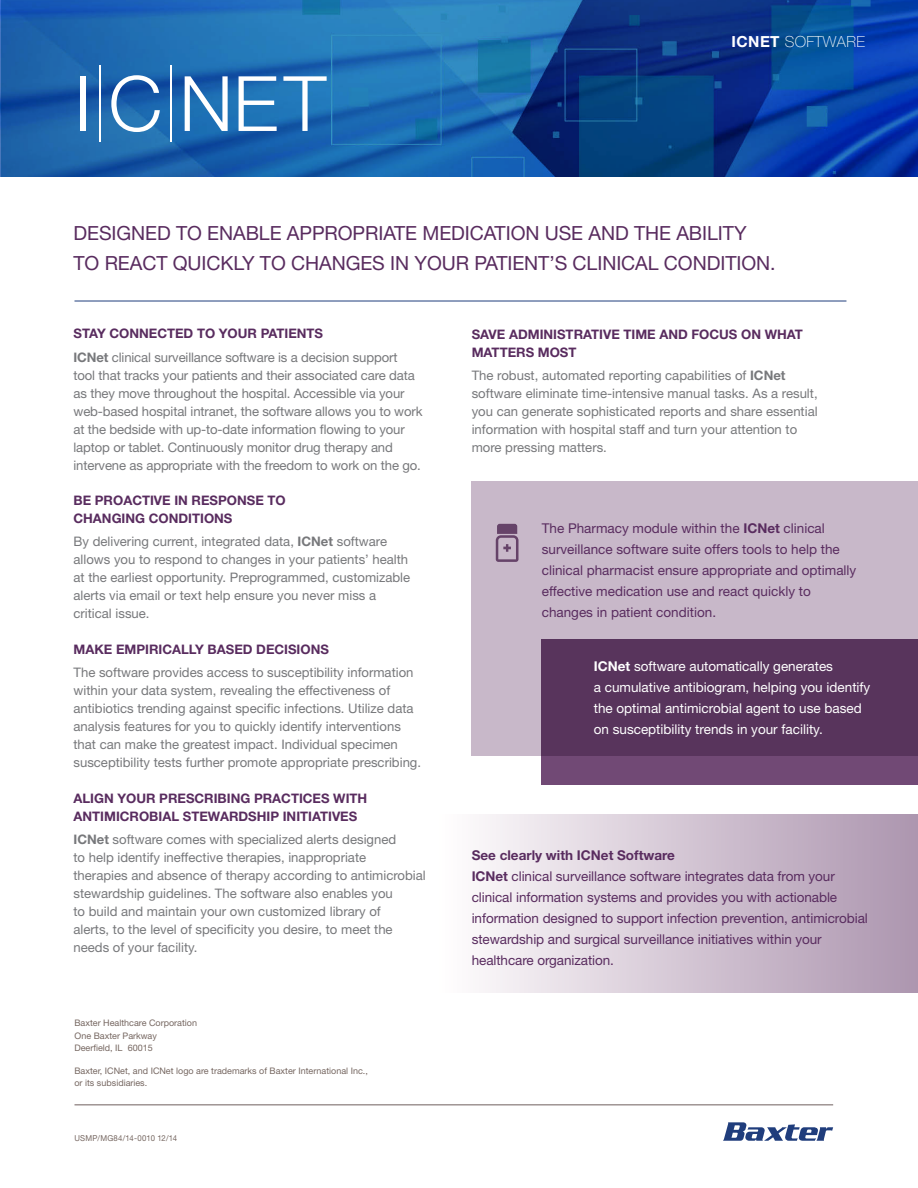
<style>
.page{position:relative;width:918px;height:1188px;background:#fff}
.page>*{position:absolute;margin:0;border:0;box-sizing:border-box;transform-origin:0 0}
.t1{font:300 76.5px "Helvetica Neue";color:#fff}
.t2{font:19.5px/30px "Helvetica Neue LT Std";letter-spacing:-.005em;color:#592c5f}
.t3{font:100 15.3px "Helvetica Neue LT Std";letter-spacing:.025em;color:#fff}
.t4{font:13.5px/21px "Helvetica Neue LT Std";letter-spacing:-.005em;color:#592c5f}
.t5{font:13.5px/21px "Helvetica Neue LT Std";color:#fff}
.t6{font:13.2px/18px "Helvetica Neue LT Std";color:#77787b}
.t7{font:700 13.2px/18px "Helvetica Neue LT Std";color:#592c5f}
.t8{font:9px/12.3px "Helvetica Neue LT Std";color:#766761}
.t9{font:8.1px "Helvetica Neue LT Std";letter-spacing:.03em;color:#766761;scale:.95 1}
.s1{font-weight:200}
.s2{font-weight:700}
</style>
<div class="page">
<img style="left:1px;top:0;width:917px;height:177px">
<svg style="left:723px;top:1122px;width:110px;height:19px"></svg>
<hr style="left:74px;top:1105px;width:759px;height:1px;background:#6f5f5e">
<div style="left:439px;top:815px;width:479px;height:177px;background:linear-gradient(to right,#fffdfe,#ac94ae)"></div>
<hr style="left:74px;top:301px;width:772px;height:1px;background:#203d7c">
<div style="left:472px;top:482px;width:446px;height:274px;background:#c8b8c9"></div>
<div style="left:541px;top:639px;width:377px;height:145px;background:linear-gradient(to bottom,#512e55,#68416c)"></div>
<svg style="left:496px;top:524px;width:23px;height:38px"></svg>
<p class="t1" style="left:74px;top:42px;width:253px">I<span class="s1">|</span>C<span class="s1">|</span>NET</p>
<p class="t3" style="left:732px;top:32px;width:135px"><span class="s2">ICNET</span> SOFTWARE</p>
<p class="t2" style="left:74px;top:218px;width:704px">DESIGNED TO ENABLE APPROPRIATE MEDICATION USE AND THE ABILITY<br>TO REACT QUICKLY TO CHANGES IN YOUR PATIENT’S CLINICAL CONDITION.</p>
<p class="t7" style="left:74px;top:324px;width:251px">STAY CONNECTED TO YOUR PATIENTS</p>
<p class="t6" style="left:74px;top:348px;width:351px"><span class="s2">ICNet</span> clinical surveillance software is a decision support tool that tracks your patients and their associated care data as they move throughout the hospital. Accessible via your web-based hospital intranet, the software allows you to work at the bedside with up-to-date information flowing to your laptop or tablet. Continuously monitor drug therapy and intervene as appropriate with the freedom to work on the go.</p>
<p class="t7" style="left:74px;top:491px;width:214px">BE PROACTIVE IN RESPONSE TO<br>CHANGING CONDITIONS</p>
<p class="t6" style="left:74px;top:533px;width:338px">By delivering current, integrated data, <span class="s2">ICNet</span> software allows you to respond to changes in your patients’ health at the earliest opportunity. Preprogrammed, customizable alerts via email or text help ensure you never miss a critical issue.</p>
<p class="t7" style="left:74px;top:640px;width:257px">MAKE EMPIRICALLY BASED DECISIONS</p>
<p class="t6" style="left:74px;top:663px;width:349px">The software provides access to susceptibility information within your data system, revealing the effectiveness of antibiotics trending against specific infections. Utilize data analysis features for you to quickly identify interventions that can make the greatest impact. Individual specimen susceptibility tests further promote appropriate prescribing.</p>
<p class="t7" style="left:74px;top:789px;width:295px">ALIGN YOUR PRESCRIBING PRACTICES WITH<br>ANTIMICROBIAL STEWARDSHIP INITIATIVES</p>
<p class="t6" style="left:74px;top:830px;width:354px"><span class="s2">ICNet</span> software comes with specialized alerts designed<br>to help identify ineffective therapies, inappropriate<br>therapies and absence of therapy according to antimicrobial stewardship guidelines. The software also enables you<br>to build and maintain your own customized library of<br>alerts, to the level of specificity you desire, to meet the needs of your facility.</p>
<p class="t8" style="left:74px;top:1017px;width:124px">Baxter Healthcare Corporation</p>
<p class="t8" style="left:74px;top:1029px;width:84px">One Baxter Parkway</p>
<p class="t8" style="left:74px;top:1041px;width:80px">Deerfield, IL 60015</p>
<p class="t8" style="left:74px;top:1065px;width:295px">Baxter, ICNet, and ICNet logo are trademarks of Baxter International Inc., or its subsidiaries.</p>
<p class="t9" style="left:74px;top:1133px;width:110px">USMP/MG84/14-0010 12/14</p>
<p class="t7" style="left:472px;top:325px;width:333px">SAVE ADMINISTRATIVE TIME AND FOCUS ON WHAT<br>MATTERS MOST</p>
<p class="t6" style="left:472px;top:366px;width:347px">The robust, automated reporting capabilities of <span class="s2">ICNet </span>software eliminate time-intensive manual tasks. As a result, you can generate sophisticated reports and share essential information with hospital staff and turn your attention to more pressing matters.</p>
<p class="t4" style="left:542px;top:518px;width:316px">The Pharmacy module within the <span class="s2">ICNet</span> clinical surveillance software suite offers tools to help the clinical pharmacist ensure appropriate and optimally effective medication use and react quickly to changes in patient condition.</p>
<p class="t5" style="left:594px;top:656px;width:278px"><span class="s2">ICNet</span> software automatically generates<br>a cumulative antibiogram, helping you identify the optimal antimicrobial agent to use based on susceptibility trends in your facility.</p>
<p class="t4" style="left:472px;top:845px;width:398px"><span class="s2">See clearly with ICNet Software<br>ICNet</span> clinical surveillance software integrates data from your clinical information systems and provides you with actionable information designed to support infection prevention, antimicrobial stewardship and surgical surveillance initiatives within your healthcare organization.</p>
</div>
